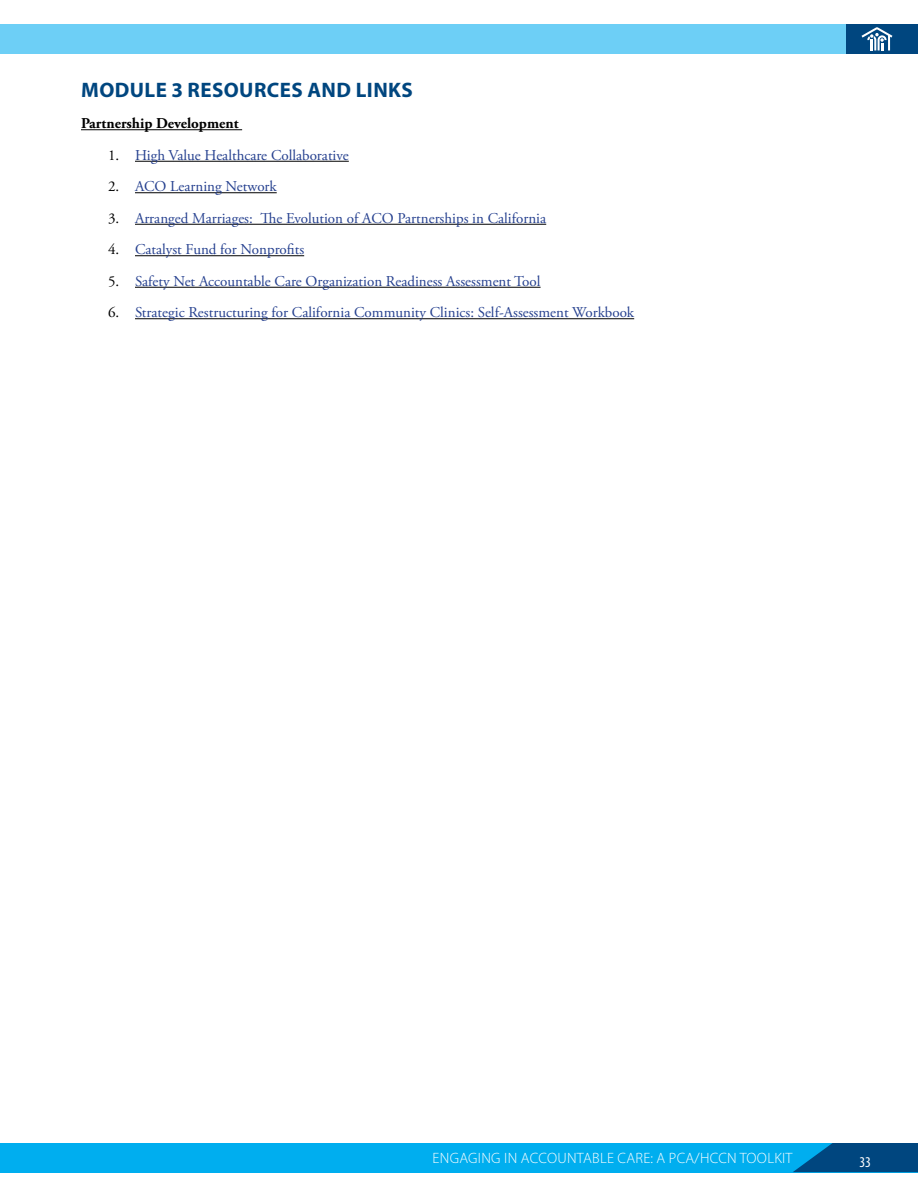
<style>
.page{position:relative;width:918px;height:1188px;background:#fff}
.page>*{position:absolute;margin:0;border:0;box-sizing:border-box;transform-origin:0 0}
.t1{font:700 21px "Myriad Pro";letter-spacing:.02em;color:#00467f}
.t2{font:15px "Adobe Garamond Pro";color:#25408f}
.t3{font:300 15px "Myriad Pro";letter-spacing:.02em;color:#fff}
.t4{font:700 15px "Adobe Garamond Pro";color:#000}
.t5{font:condensed 15px "Myriad Pro";color:#fff}
.s1{color:#000}
</style>
<div class="page">
<div style="left:0;top:25px;width:857px;height:29px;background:#6dcff6"></div>
<div style="left:0;top:1143px;width:918px;height:29px;background:#00aeef"></div>
<svg style="left:793px;top:1143px;width:125px;height:29px"></svg>
<div style="left:846px;top:24px;width:72px;height:29px;background:#00467f"></div>
<svg style="left:862px;top:27px;width:30px;height:23px"></svg>
<hr style="left:81px;top:129px;width:161px;height:1px;background:#000">
<hr style="left:135px;top:161px;width:214px;height:1px;background:#000">
<hr style="left:135px;top:192px;width:142px;height:1px;background:#000">
<hr style="left:135px;top:224px;width:411px;height:1px;background:#000">
<hr style="left:135px;top:255px;width:169px;height:1px;background:#000">
<hr style="left:135px;top:287px;width:406px;height:1px;background:#000">
<hr style="left:135px;top:318px;width:499px;height:1px;background:#000">
<h1 class="t1" style="left:81px;top:76px;width:333px">MODULE 3 RESOURCES AND LINKS</h1>
<p class="t4" style="left:81px;top:115px;width:159px">Partnership Development</p>
<p class="t2" style="left:108px;top:146px;width:242px"><span class="s1">1.</span> High Value Healthcare Collaborative</p>
<p class="t2" style="left:108px;top:177px;width:170px"><span class="s1">2.</span> ACO Learning Network</p>
<p class="t2" style="left:108px;top:209px;width:440px"><span class="s1">3.</span> Arranged Marriages: The Evolution of ACO Partnerships in California</p>
<p class="t2" style="left:108px;top:240px;width:198px"><span class="s1">4.</span> Catalyst Fund for Nonprofits</p>
<p class="t2" style="left:108px;top:272px;width:434px"><span class="s1">5.</span> Safety Net Accountable Care Organization Readiness Assessment Tool</p>
<p class="t2" style="left:108px;top:303px;width:528px"><span class="s1">6.</span> Strategic Restructuring for California Community Clinics: Self-Assessment Workbook</p>
<p class="t3" style="left:433px;top:1149px;width:287px">ENGAGING IN ACCOUNTABLE CARE: A PCA/HCCN</p>
<p class="t3" style="left:740px;top:1149px;width:10px">TOOL</p>
<p class="t3" style="left:774px;top:1149px;width:14px">KIT</p>
<p class="t5" style="left:859px;top:1154px;width:13px">33</p>
</div>
